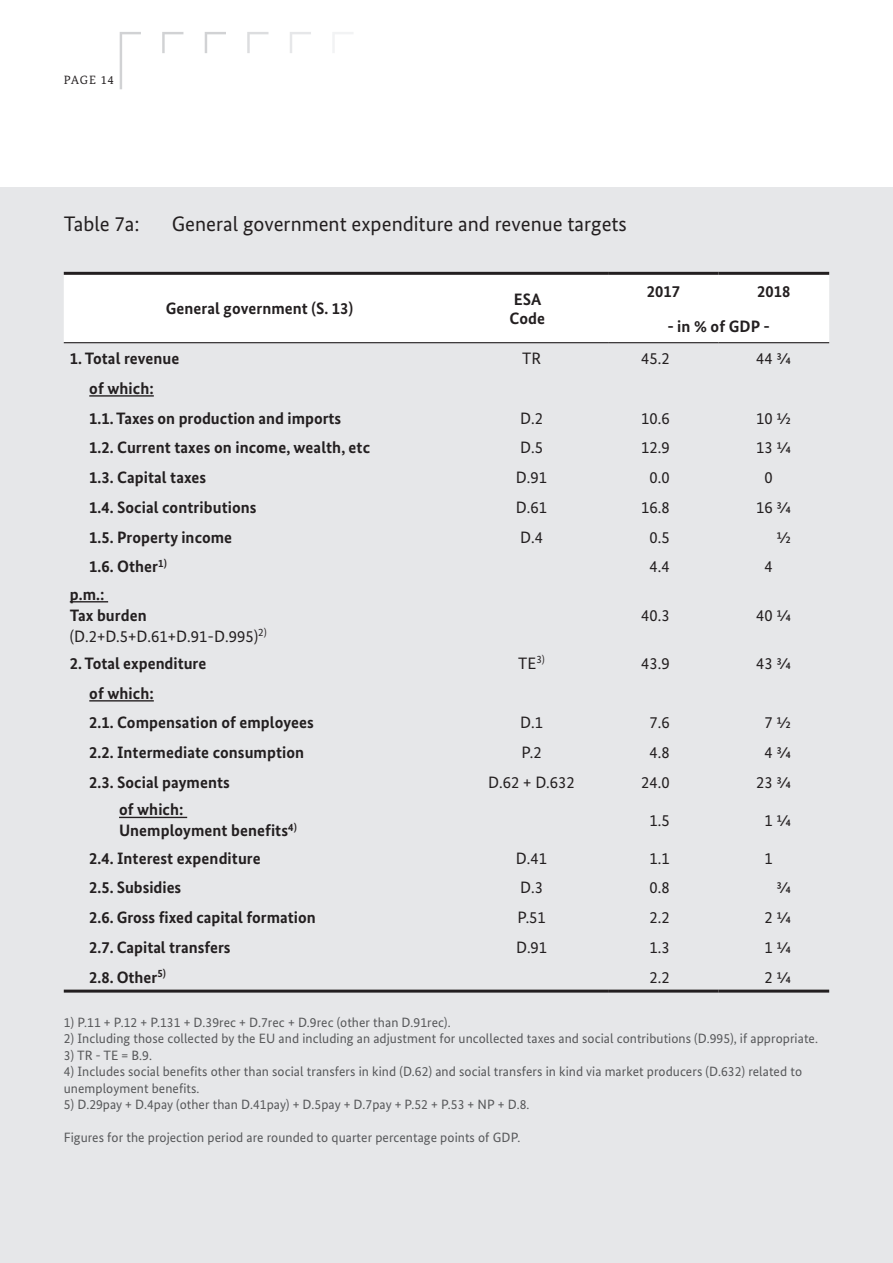
<style>
.page{position:relative;width:893px;height:1263px;background:#fff}
.page>*{position:absolute;margin:0;border:0;box-sizing:border-box;transform-origin:0 0}
.t1{font:21px "Bundes Sans";color:#231f20}
.t2{font:700 16.5px/29.7px "Bundes Sans";letter-spacing:.005em;color:#231f20}
.t3{font:16.5px/21px "Bundes Sans";color:#231f20}
.t4{font:13.5px/16.5px "Bundes Sans";letter-spacing:.005em;color:#57585a}
.t5{font:12px "Bundes Serif";color:#231f20}
.s1{font-weight:700}
</style>
<div class="page">
<svg style="left:120px;top:32px;width:21px;height:57px"></svg>
<svg style="left:162px;top:32px;width:21px;height:21px"></svg>
<svg style="left:205px;top:32px;width:21px;height:21px"></svg>
<svg style="left:247px;top:32px;width:21px;height:21px"></svg>
<svg style="left:290px;top:32px;width:21px;height:21px"></svg>
<svg style="left:333px;top:32px;width:20px;height:21px"></svg>
<div style="left:0;top:187px;width:893px;height:1076px;background:#e6e7e9"></div>
<div style="left:64px;top:275px;width:765px;height:67px;background:#fff"></div>
<hr style="left:64px;top:272px;width:391px;height:3px;background:#231f20">
<hr style="left:455px;top:272px;width:153px;height:3px;background:#231f20">
<hr style="left:608px;top:272px;width:111px;height:3px;background:#231f20">
<hr style="left:719px;top:272px;width:110px;height:3px;background:#231f20">
<hr style="left:64px;top:989px;width:391px;height:3px;background:#231f20">
<hr style="left:455px;top:989px;width:153px;height:3px;background:#231f20">
<hr style="left:608px;top:989px;width:111px;height:3px;background:#231f20">
<hr style="left:719px;top:989px;width:110px;height:3px;background:#231f20">
<hr style="left:64px;top:342px;width:391px;height:1px;background:#231f20">
<hr style="left:455px;top:342px;width:153px;height:1px;background:#231f20">
<hr style="left:608px;top:342px;width:111px;height:1px;background:#231f20">
<hr style="left:719px;top:342px;width:110px;height:1px;background:#231f20">
<hr style="left:89px;top:395px;width:65px;height:2px;background:#231f20">
<hr style="left:70px;top:601px;width:38px;height:1px;background:#231f20">
<hr style="left:89px;top:700px;width:65px;height:1px;background:#231f20">
<hr style="left:119px;top:817px;width:68px;height:1px;background:#231f20">
<p class="t5" style="left:64px;top:73px;width:51px">PAGE 14</p>
<h1 class="t1" style="left:64px;top:211px;width:77px">Table 7a:</h1>
<h1 class="t1" style="left:172px;top:211px;width:457px">General government expenditure and revenue targets</h1>
<p class="t2" style="left:166px;top:294px;width:189px">General government (S. 13)</p>
<p class="t2" style="left:510px;top:289px;width:37px;line-height:19.5px">ESA<br>Code</p>
<p class="t2" style="left:647px;top:276px;width:35px">2017</p>
<p class="t2" style="left:757px;top:276px;width:35px">2018</p>
<p class="t2" style="left:667px;top:311px;width:104px">- in % of GDP -</p>
<p class="t2" style="left:70px;top:343px;width:111px">1. Total revenue</p>
<p class="t3" style="left:522px;top:348px;width:21px">TR</p>
<p class="t3" style="left:641px;top:348px;width:30px">45.2</p>
<p class="t3" style="left:756px;top:348px;width:36px">44 ¾</p>
<p class="t2" style="left:89px;top:373px;width:254px">of which:<br>1.1. Taxes on production and imports</p>
<p class="t3" style="left:520px;top:407px;width:24px">D.2</p>
<p class="t3" style="left:641px;top:407px;width:30px">10.6</p>
<p class="t3" style="left:756px;top:407px;width:36px">10 ½</p>
<p class="t2" style="left:89px;top:433px;width:282px">1.2. Current taxes on income, wealth, etc</p>
<p class="t3" style="left:520px;top:437px;width:24px">D.5</p>
<p class="t3" style="left:641px;top:437px;width:30px">12.9</p>
<p class="t3" style="left:756px;top:437px;width:36px">13 ¼</p>
<p class="t2" style="left:89px;top:462px;width:118px">1.3. Capital taxes</p>
<p class="t3" style="left:516px;top:467px;width:33px">D.91</p>
<p class="t3" style="left:649px;top:467px;width:22px">0.0</p>
<p class="t3" style="left:764px;top:467px;width:10px">0</p>
<p class="t2" style="left:89px;top:492px;width:169px">1.4. Social contributions</p>
<p class="t3" style="left:516px;top:496px;width:33px">D.61</p>
<p class="t3" style="left:641px;top:496px;width:30px">16.8</p>
<p class="t3" style="left:756px;top:496px;width:36px">16 ¾</p>
<p class="t2" style="left:89px;top:522px;width:144px">1.5. Property income</p>
<p class="t3" style="left:520px;top:526px;width:24px">D.4</p>
<p class="t3" style="left:649px;top:526px;width:22px">0.5</p>
<p class="t3" style="left:776px;top:526px;width:16px">½</p>
<p class="t2" style="left:89px;top:552px;width:79px">1.6. Other<sup>1)</sup></p>
<p class="t3" style="left:649px;top:556px;width:22px">4.4</p>
<p class="t3" style="left:764px;top:556px;width:10px">4</p>
<p class="t3" style="left:70px;top:583px;width:198px"><span class="s1">p.m.:<br>Tax burden </span>(D.2+D.5+D.61+D.91-D.995)<sup>2)</sup></p>
<p class="t3" style="left:641px;top:604px;width:30px">40.3</p>
<p class="t3" style="left:756px;top:604px;width:36px">40 ¼</p>
<p class="t2" style="left:70px;top:648px;width:138px">2. Total expenditure</p>
<p class="t3" style="left:518px;top:653px;width:28px">TE<sup>3)</sup></p>
<p class="t3" style="left:641px;top:653px;width:30px">43.9</p>
<p class="t3" style="left:756px;top:653px;width:36px">43 ¾</p>
<p class="t2" style="left:89px;top:678px;width:226px">of which:<br>2.1. Compensation of employees</p>
<p class="t3" style="left:520px;top:712px;width:24px">D.1</p>
<p class="t3" style="left:649px;top:712px;width:22px">7.6</p>
<p class="t3" style="left:764px;top:712px;width:28px">7 ½</p>
<p class="t2" style="left:89px;top:737px;width:216px">2.2. Intermediate consumption</p>
<p class="t3" style="left:521px;top:742px;width:22px">P.2</p>
<p class="t3" style="left:649px;top:742px;width:22px">4.8</p>
<p class="t3" style="left:764px;top:742px;width:28px">4 ¾</p>
<p class="t2" style="left:89px;top:767px;width:142px">2.3. Social payments</p>
<p class="t3" style="left:488px;top:772px;width:88px">D.62 + D.632</p>
<p class="t3" style="left:641px;top:772px;width:30px">24.0</p>
<p class="t3" style="left:756px;top:772px;width:36px">23 ¾</p>
<p class="t2" style="left:119px;top:799px;width:179px;line-height:21px">of which:<br>Unemployment benefits<sup>4)</sup></p>
<p class="t3" style="left:649px;top:809px;width:22px">1.5</p>
<p class="t3" style="left:764px;top:809px;width:28px">1 ¼</p>
<p class="t2" style="left:89px;top:843px;width:173px">2.4. Interest expenditure</p>
<p class="t3" style="left:516px;top:847px;width:33px">D.41</p>
<p class="t3" style="left:649px;top:847px;width:22px">1.1</p>
<p class="t3" style="left:764px;top:847px;width:10px">1</p>
<p class="t2" style="left:89px;top:873px;width:94px">2.5. Subsidies</p>
<p class="t3" style="left:520px;top:877px;width:24px">D.3</p>
<p class="t3" style="left:649px;top:877px;width:22px">0.8</p>
<p class="t3" style="left:776px;top:877px;width:16px">¾</p>
<p class="t2" style="left:89px;top:902px;width:228px">2.6. Gross fixed capital formation</p>
<p class="t3" style="left:517px;top:907px;width:30px">P.51</p>
<p class="t3" style="left:649px;top:907px;width:22px">2.2</p>
<p class="t3" style="left:764px;top:907px;width:28px">2 ¼</p>
<p class="t2" style="left:89px;top:932px;width:143px">2.7. Capital transfers</p>
<p class="t3" style="left:516px;top:936px;width:33px">D.91</p>
<p class="t3" style="left:649px;top:936px;width:22px">1.3</p>
<p class="t3" style="left:764px;top:936px;width:28px">1 ¼</p>
<p class="t2" style="left:89px;top:962px;width:78px">2.8. Other<sup>5)</sup></p>
<p class="t3" style="left:649px;top:966px;width:22px">2.2</p>
<p class="t3" style="left:764px;top:966px;width:28px">2 ¼</p>
<p class="t4" style="left:64px;top:1013px;width:388px">1) P.11 + P.12 + P.131 + D.39rec + D.7rec + D.9rec (other than D.91rec).</p>
<p class="t4" style="left:64px;top:1030px;width:756px">2) Including those collected by the EU and including an adjustment for uncollected taxes and social contributions (D.995), if appropriate.</p>
<p class="t4" style="left:64px;top:1046px;width:90px">3) TR - TE = B.9.</p>
<p class="t4" style="left:64px;top:1063px;width:740px">4) Includes social benefits other than social transfers in kind (D.62) and social transfers in kind via market producers (D.632) related to unemployment benefits.</p>
<p class="t4" style="left:64px;top:1096px;width:467px">5) D.29pay + D.4pay (other than D.41pay) + D.5pay + D.7pay + P.52 + P.53 + NP + D.8.</p>
<p class="t4" style="left:64px;top:1129px;width:458px">Figures for the projection period are rounded to quarter percentage points of GDP.</p>
</div>
